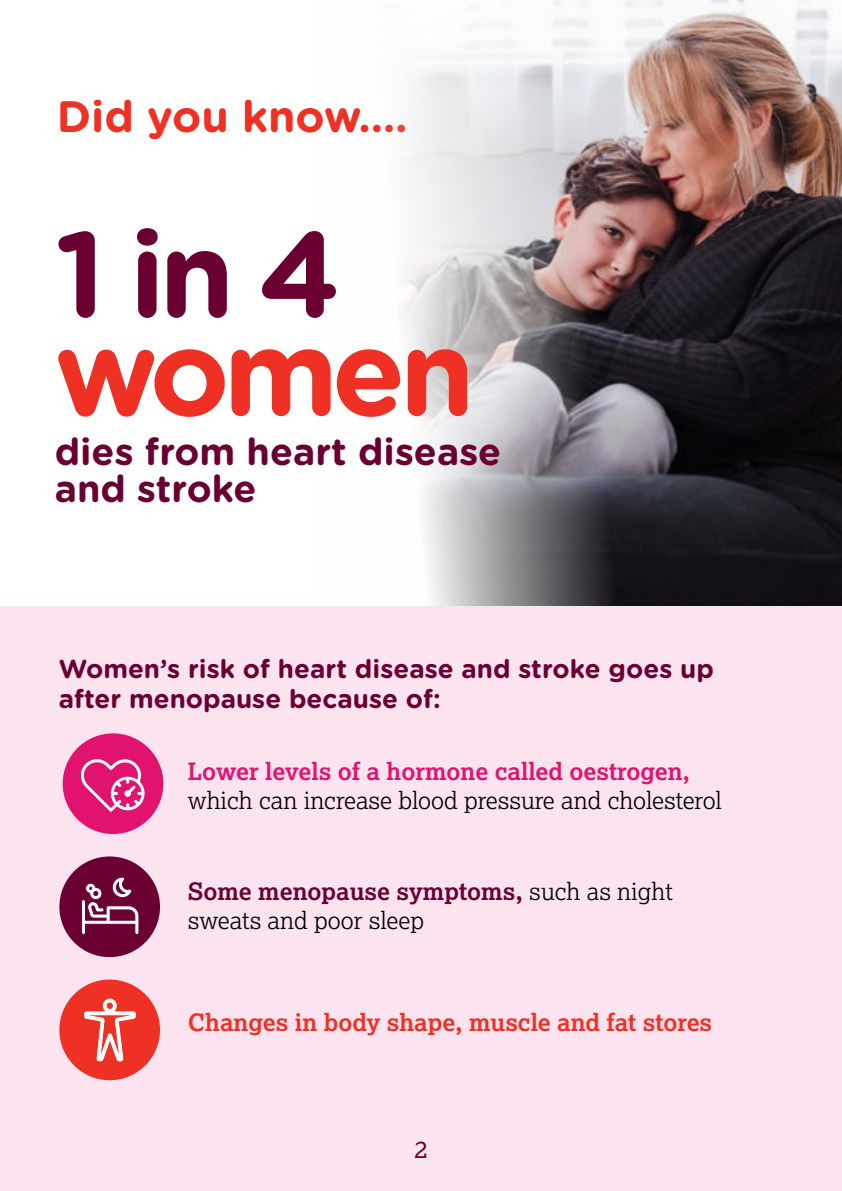
<style>
.page{position:relative;width:842px;height:1191px;background:#fff}
.page>*{position:absolute;margin:0;border:0;box-sizing:border-box;transform-origin:0 0}
.t1{font:700 121.2px "Gotham Rounded";letter-spacing:-.055em;color:#ee3124}
.t2{font:700 121.2px "Gotham Rounded";color:#6a0032}
.t3{font:700 44px "Gotham Rounded";color:#ee3124}
.t4{font:700 37.6px/37.6px "Gotham Rounded";color:#6a0032}
.t5{font:700 26px/29.6px "Gotham Rounded";color:#6a0032}
.t6{font:300 24px/28.8px "Lexia";color:#000}
.t7{font:700 24px "Lexia";color:#e2126f}
.t8{font:700 24px "Lexia";color:#ee3124}
.t9{font:24px "Lexia";color:#6a0032}
.s1{font-weight:700;color:#6a0032}
</style>
<div class="page">
<div style="left:0;top:606px;width:842px;height:585px;background:#fbe4f0"></div>
<div style="left:59px;top:979px;width:101px;height:101px;background:#ee3124;border-radius:50%"></div>
<div style="left:59px;top:856px;width:101px;height:101px;background:#6a0032;border-radius:50%"></div>
<div style="left:63px;top:733px;width:100px;height:101px;background:#e2126f;border-radius:50%"></div>
<img style="left:403px;top:0;width:439px;height:605px">
<svg style="left:82px;top:877px;width:57px;height:57px"></svg>
<svg style="left:84px;top:998px;width:52px;height:64px"></svg>
<svg style="left:80px;top:759px;width:65px;height:52px"></svg>
<h2 class="t3" style="left:57px;top:84px;width:353px">Did you know….</h2>
<h1 class="t2" style="left:55px;top:185px;width:288px">1 in 4</h1>
<h1 class="t1" style="left:55px;top:284px;width:422px">women</h1>
<h3 class="t4" style="left:55px;top:431px;width:448px">dies from heart disease and stroke</h3>
<p class="t5" style="left:59px;top:653px;width:657px">Women’s risk of heart disease and stroke goes up after menopause because of:</p>
<p class="t7" style="left:188px;top:756px;width:504px">Lower levels of a hormone called oestrogen,</p>
<p class="t6" style="left:188px;top:785px;width:536px">which can increase blood pressure and cholesterol</p>
<p class="t6" style="left:188px;top:876px;width:486px"><span class="s1">Some menopause symptoms,</span> such as night sweats and poor sleep</p>
<p class="t8" style="left:188px;top:1007px;width:526px">Changes in body shape, muscle and fat stores</p>
<p class="t9" style="left:414px;top:1134px;width:15px">2</p>
</div>
